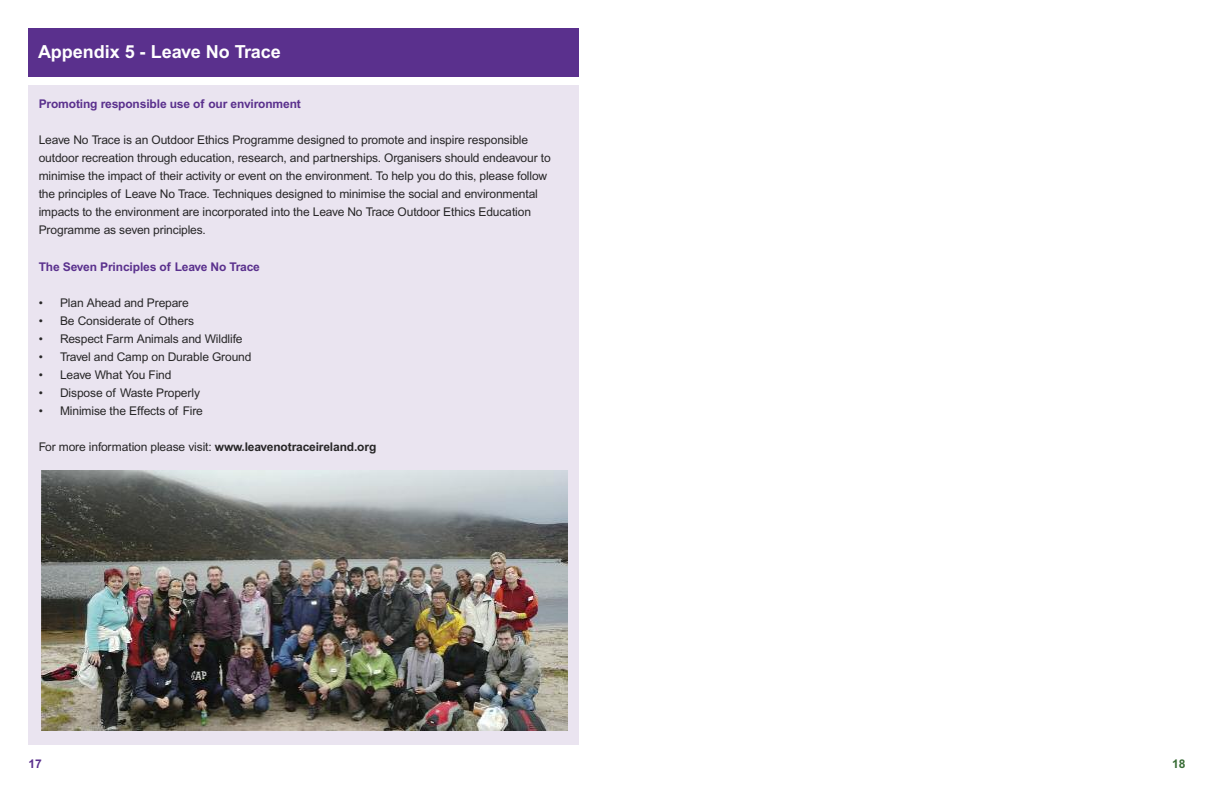
<style>
.page{position:relative;width:1214px;height:791px;background:#fff}
.page>*{position:absolute;margin:0;border:0;box-sizing:border-box;transform-origin:0 0}
.t1{font:700 18px "Arial";color:#fff}
.t2{font:12px/18px "Arial";letter-spacing:-.01em;color:#272627}
.t3{font:700 12px "Arial";letter-spacing:-.01em;color:#5a308d}
.t4{font:700 12px "Arial";color:#386c35}
.s1{font-weight:700}
</style>
<div class="page">
<div style="left:28px;top:85px;width:550px;height:659px;background:#eae4f0"></div>
<div style="left:28px;top:28px;width:550px;height:49px;background:#5a308d"></div>
<img style="left:41px;top:470px;width:526px;height:260px">
<h1 class="t1" style="left:38px;top:45px;width:244px">Appendix 5 - Leave No Trace</h1>
<p class="t3" style="left:39px;top:100px;width:264px">Promoting responsible use of our environment</p>
<p class="t2" style="left:39px;top:132px;width:513px">Leave No Trace is an Outdoor Ethics Programme designed to promote and inspire responsible outdoor recreation through education, research, and partnerships. Organisers should endeavour to minimise the impact of their activity or event on the environment. To help you do this, please follow the principles of Leave No Trace. Techniques designed to minimise the social and environmental impacts to the environment are incorporated into the Leave No Trace Outdoor Ethics Education Programme as seven principles.</p>
<p class="t3" style="left:39px;top:262px;width:223px">The Seven Principles of Leave No Trace</p>
<p class="t2" style="left:39px;top:294px;width:152px">• Plan Ahead and Prepare</p>
<p class="t2" style="left:39px;top:312px;width:157px">• Be Considerate of Others</p>
<p class="t2" style="left:39px;top:330px;width:205px">• Respect Farm Animals and Wildlife</p>
<p class="t2" style="left:39px;top:348px;width:214px">• Travel and Camp on Durable Ground</p>
<p class="t2" style="left:39px;top:366px;width:134px">• Leave What You Find</p>
<p class="t2" style="left:39px;top:384px;width:163px">• Dispose of Waste Properly</p>
<p class="t2" style="left:39px;top:402px;width:166px">• Minimise the Effects of Fire</p>
<p class="t2" style="left:39px;top:438px;width:339px">For more information please visit: <span class="s1">www.leavenotraceireland.org</span></p>
<p class="t3" style="left:28px;top:760px;width:15px">17</p>
<p class="t4" style="left:1172px;top:760px;width:15px">18</p>
</div>
